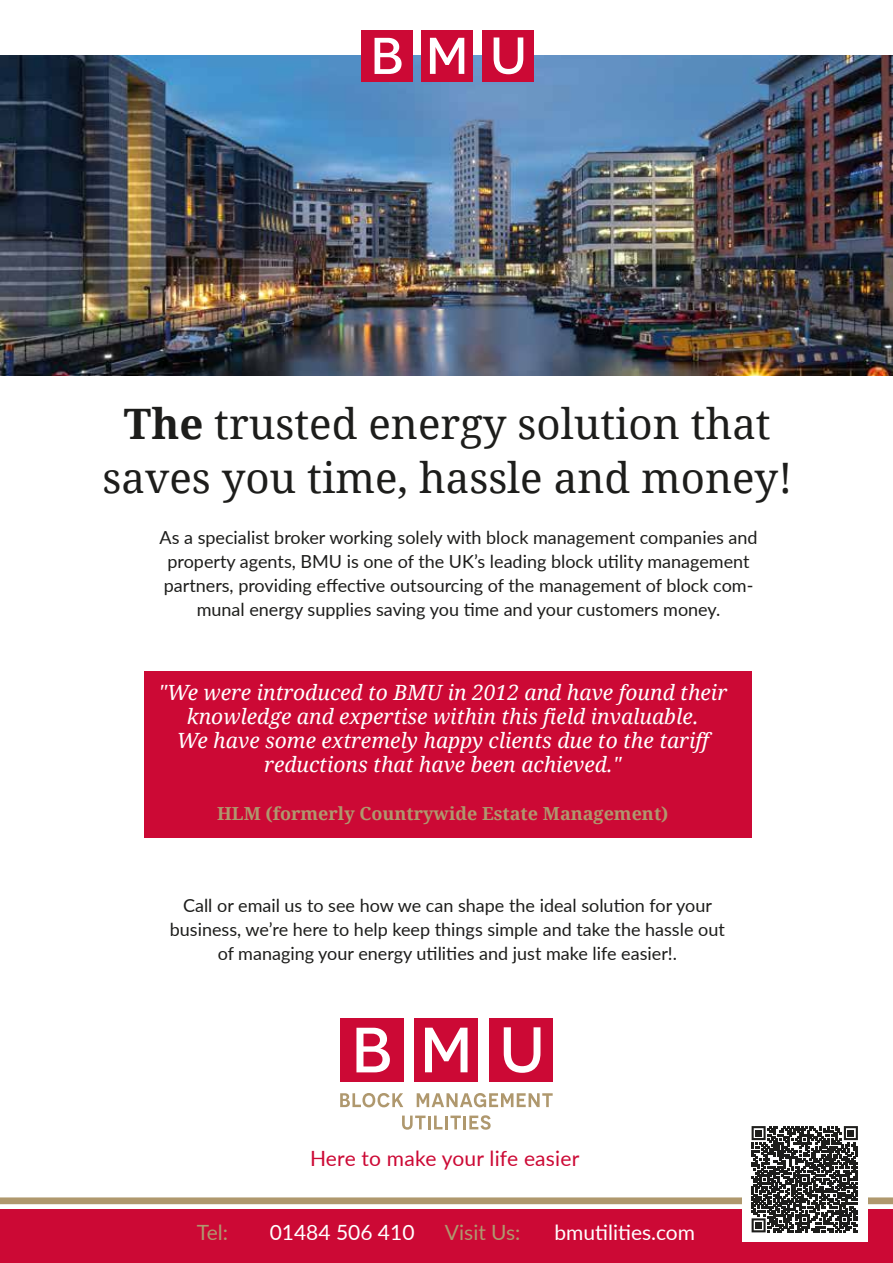
<style>
.page{position:relative;width:893px;height:1263px;background:#fff}
.page>*{position:absolute;margin:0;border:0;box-sizing:border-box;transform-origin:0 0}
.t1{font:42px/54px "Droid Serif";color:#1d1d1b;text-align:center}
.t2{font:italic 21px/24px "Droid Serif";color:#fff;text-align:center}
.t3{font:21px "Lato";color:#fff}
.t4{font:21px "Lato";letter-spacing:.01em;color:#cc0935}
.t5{font:21px "Lato";color:#af986e}
.t6{font:18px/24px "Lato";color:#1d1d1b;text-align:center}
.t7{font:700 18px "Droid Serif";color:#af986e}
.s1{font-weight:700}
</style>
<div class="page">
<div style="left:340px;top:1018px;width:64px;height:64px;background:#cc0935"></div>
<div style="left:415px;top:1018px;width:63px;height:64px;background:#cc0935"></div>
<div style="left:489px;top:1018px;width:64px;height:64px;background:#cc0935"></div>
<svg style="left:504px;top:1027px;width:36px;height:46px"></svg>
<svg style="left:356px;top:1028px;width:34px;height:44px"></svg>
<svg style="left:425px;top:1028px;width:42px;height:44px"></svg>
<svg style="left:340px;top:1093px;width:63px;height:14px"></svg>
<svg style="left:417px;top:1093px;width:136px;height:14px"></svg>
<svg style="left:402px;top:1115px;width:24px;height:15px"></svg>
<hr style="left:428px;top:1115px;width:3px;height:14px;background:#af986e">
<svg style="left:434px;top:1115px;width:8px;height:14px"></svg>
<hr style="left:445px;top:1115px;width:3px;height:14px;background:#af986e">
<svg style="left:450px;top:1115px;width:11px;height:14px"></svg>
<hr style="left:463px;top:1115px;width:3px;height:14px;background:#af986e">
<svg style="left:469px;top:1115px;width:22px;height:15px"></svg>
<img style="left:0;top:56px;width:893px;height:320px">
<div style="left:0;top:1210px;width:893px;height:53px;background:#cc0935"></div>
<div style="left:0;top:1197px;width:893px;height:7px;background:#af986e"></div>
<div style="left:742px;top:1116px;width:125px;height:126px;background:#fff"></div>
<svg style="left:752px;top:1126px;width:106px;height:106px"></svg>
<div style="left:361px;top:30px;width:52px;height:52px;background:#cc0935"></div>
<div style="left:422px;top:30px;width:51px;height:51px;background:#cc0935"></div>
<div style="left:482px;top:30px;width:51px;height:51px;background:#cc0935"></div>
<svg style="left:494px;top:38px;width:29px;height:36px"></svg>
<svg style="left:375px;top:38px;width:27px;height:36px"></svg>
<svg style="left:430px;top:38px;width:34px;height:36px"></svg>
<div style="left:144px;top:671px;width:608px;height:166px;background:#cc0935"></div>
<h1 class="t1" style="left:102px;top:396px;width:691px"><span class="s1">The</span> trusted energy solution that saves you time, hassle and money!</h1>
<p class="t6" style="left:160px;top:525px;width:600px">As a specialist broker working solely with block management companies and property agents, BMU is one of the UK’s leading block utility management partners, providing effective outsourcing of the management of block com&shy;munal energy supplies saving you time and your customers money.</p>
<p class="t2" style="left:158px;top:680px;width:570px">"We were introduced to BMU in 2012 and have found their knowledge and expertise within this field invaluable.<br>We have some extremely happy clients due to the tariff reductions that have been achieved."</p>
<p class="t7" style="left:217px;top:801px;width:453px">HLM (formerly Countrywide Estate Management)</p>
<p class="t6" style="left:170px;top:893px;width:556px">Call or email us to see how we can shape the ideal solution for your business, we’re here to help keep things simple and take the hassle out of managing your energy utilities and just make life easier!.</p>
<p class="t4" style="left:310px;top:1143px;width:271px">Here to make your life easier</p>
<p class="t5" style="left:197px;top:1217px;width:33px">Tel:</p>
<p class="t3" style="left:270px;top:1217px;width:146px">01484 506 410</p>
<p class="t5" style="left:445px;top:1217px;width:77px">Visit Us:</p>
<p class="t3" style="left:554px;top:1217px;width:142px">bmutilities.com</p>
</div>
